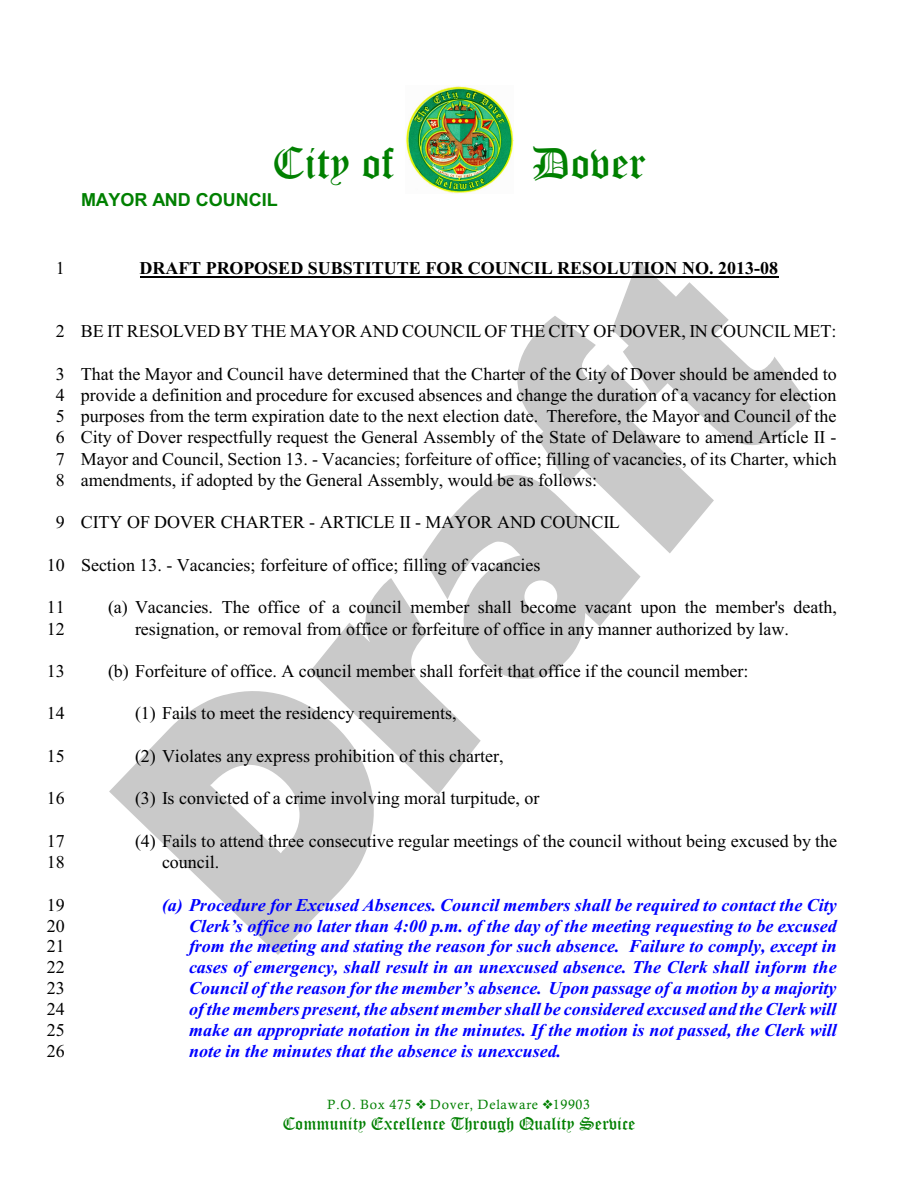
<style>
.page{position:relative;width:918px;height:1188px;background:#fff}
.page>*{position:absolute;margin:0;border:0;box-sizing:border-box;transform-origin:0 0}
.t1{font:45px "Old English Text";color:#008000}
.t2{font:18px/21.3px "Times New Roman";color:#000;text-align:justify}
.t3{font:italic 700 18px "Times New Roman";color:#00f}
.t4{font:700 18px "Times New Roman";color:#000}
.t5{font:18px "Old English Text";color:#008000}
.t6{font:700 18px "Arial";color:#008000}
.t7{font:13.5px "Calisto";letter-spacing:.05em;color:#008000}
</style>
<div class="page">
<svg style="left:109px;top:691px;width:265px;height:264px;fill:#c9c9c9"></svg>
<svg style="left:310px;top:578px;width:171px;height:217px"></svg>
<svg style="left:422px;top:475px;width:219px;height:204px;fill:#c9c9c9"></svg>
<svg style="left:517px;top:316px;width:197px;height:237px;fill:#c9c9c9"></svg>
<svg style="left:612px;top:260px;width:199px;height:186px"></svg>
<img style="left:406px;top:86px;width:107px;height:108px">
<hr style="left:140px;top:276px;width:638px;height:2px;background:#000">
<h1 class="t1" style="left:272px;top:147px;width:124px">City of</h1>
<h1 class="t1" style="left:532px;top:147px;width:115px">Dover</h1>
<p class="t6" style="left:81px;top:192px;width:198px">MAYOR AND COUNCIL</p>
<p class="t2" style="left:56px;top:259px;width:10px">1</p>
<p class="t4" style="left:140px;top:262px;width:640px">DRAFT PROPOSED SUBSTITUTE FOR COUNCIL RESOLUTION NO. 2013-08</p>
<p class="t2" style="left:56px;top:322px;width:782px">2 BE IT RESOLVED BY THE MAYOR AND COUNCIL OF THE CITY OF DOVER, IN COUNCIL MET:</p>
<p class="t2" style="left:56px;top:365px;width:783px">3 That the Mayor and Council have determined that the Charter of the City of Dover should be amended to 4 provide a definition and procedure for excused absences and change the duration of a vacancy for election 5 purposes from the term expiration date to the next election date. Therefore, the Mayor and Council of the 6 City of Dover respectfully request the General Assembly of the State of Delaware to amend Article II - 7 Mayor and Council, Section 13. - Vacancies; forfeiture of office; filling of vacancies, of its Charter, which 8 amendments, if adopted by the General Assembly, would be as follows:</p>
<p class="t2" style="left:56px;top:513px;width:566px">9 CITY OF DOVER CHARTER - ARTICLE II - MAYOR AND COUNCIL</p>
<p class="t2" style="left:47px;top:556px;width:495px">10 Section 13. - Vacancies; forfeiture of office; filling of vacancies</p>
<p class="t2" style="left:47px;top:598px;width:19px">11</p>
<p class="t2" style="left:108px;top:598px;width:731px">(a) Vacancies. The office of a council member shall become vacant upon the member's death,</p>
<p class="t2" style="left:47px;top:620px;width:19px">12</p>
<p class="t2" style="left:135px;top:620px;width:656px">resignation, or removal from office or forfeiture of office in any manner authorized by law.</p>
<p class="t2" style="left:47px;top:662px;width:19px">13</p>
<p class="t2" style="left:108px;top:662px;width:642px">(b) Forfeiture of office. A council member shall forfeit that office if the council member:</p>
<p class="t2" style="left:47px;top:705px;width:19px">14</p>
<p class="t2" style="left:135px;top:705px;width:323px">(1) Fails to meet the residency requirements,</p>
<p class="t2" style="left:47px;top:747px;width:19px">15</p>
<p class="t2" style="left:135px;top:747px;width:370px">(2) Violates any express prohibition of this charter,</p>
<p class="t2" style="left:47px;top:789px;width:19px">16</p>
<p class="t2" style="left:135px;top:789px;width:406px">(3) Is convicted of a crime involving moral turpitude, or</p>
<p class="t2" style="left:47px;top:832px;width:19px">17</p>
<p class="t2" style="left:135px;top:832px;width:704px">(4) Fails to attend three consecutive regular meetings of the council without being excused by the</p>
<p class="t2" style="left:47px;top:853px;width:19px">18</p>
<p class="t2" style="left:162px;top:853px;width:59px">council.</p>
<p class="t2" style="left:47px;top:896px;width:19px">19</p>
<p class="t3" style="left:162px;top:898px;width:676px">(a) Procedure for Excused Absences. Council members shall be required to contact the City</p>
<p class="t2" style="left:47px;top:917px;width:19px">20</p>
<p class="t3" style="left:189px;top:919px;width:649px">Clerk’s office no later than 4:00 p.m. of the day of the meeting requesting to be excused</p>
<p class="t2" style="left:47px;top:937px;width:19px">21</p>
<p class="t3" style="left:189px;top:940px;width:649px">from the meeting and stating the reason for such absence. Failure to comply, except in</p>
<p class="t2" style="left:47px;top:958px;width:19px">22</p>
<p class="t3" style="left:189px;top:961px;width:649px">cases of emergency, shall result in an unexcused absence. The Clerk shall inform the</p>
<p class="t2" style="left:47px;top:979px;width:19px">23</p>
<p class="t3" style="left:189px;top:982px;width:649px">Council of the reason for the member’s absence. Upon passage of a motion by a majority</p>
<p class="t2" style="left:47px;top:1000px;width:19px">24</p>
<p class="t3" style="left:189px;top:1003px;width:649px">of the members present, the absent member shall be considered excused and the Clerk will</p>
<p class="t2" style="left:47px;top:1021px;width:19px">25</p>
<p class="t3" style="left:189px;top:1024px;width:649px">make an appropriate notation in the minutes. If the motion is not passed, the Clerk will</p>
<p class="t2" style="left:47px;top:1042px;width:19px">26</p>
<p class="t3" style="left:189px;top:1045px;width:374px">note in the minutes that the absence is unexcused.</p>
<p class="t7" style="left:327px;top:1100px;width:86px">P.O. Box 475</p>
<p class="t7" style="left:430px;top:1100px;width:162px">Dover, Delaware 19903</p>
<p class="t5" style="left:282px;top:1117px;width:354px">Community Excellence Through Quality Service</p>
</div>
